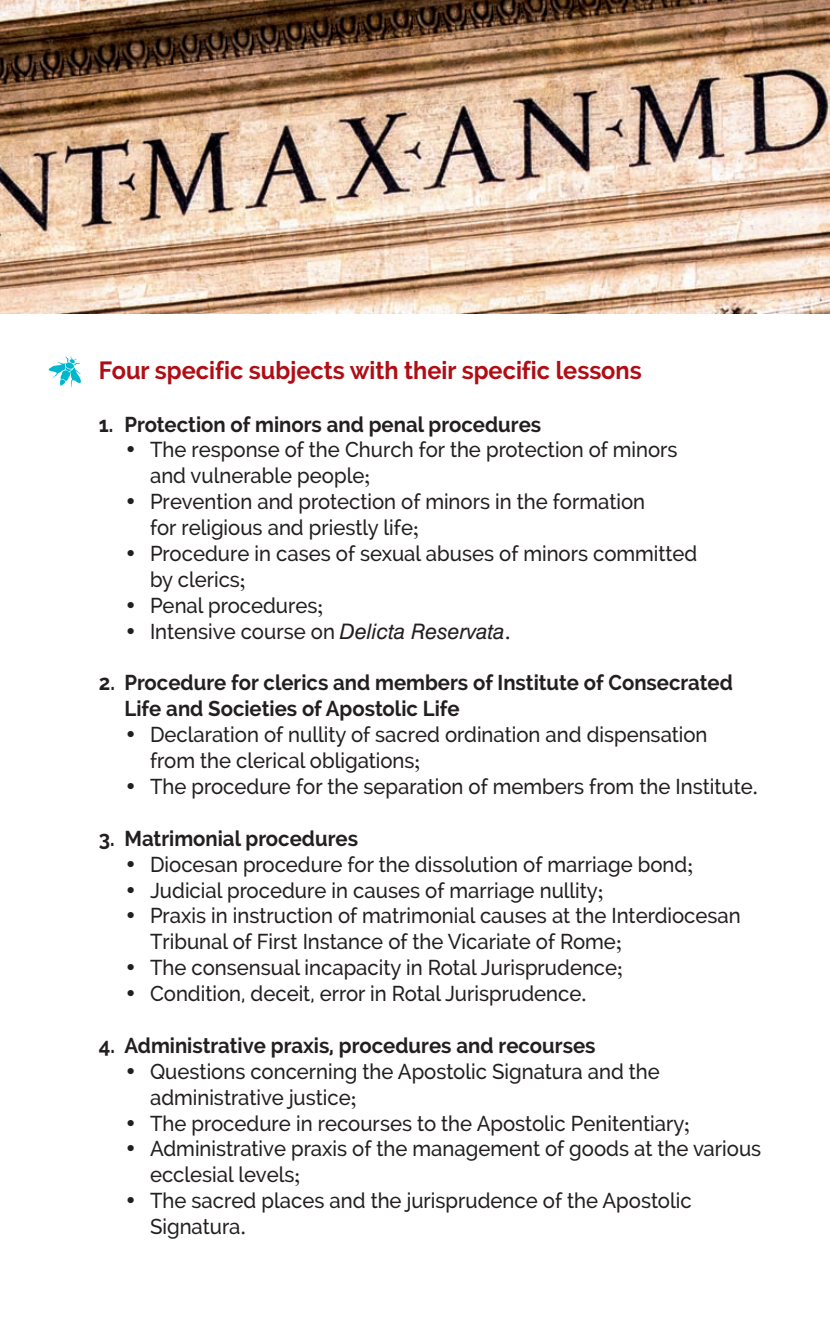
<style>
.page{position:relative;width:830px;height:1340px;background:#fff}
.page>*{position:absolute;margin:0;border:0;box-sizing:border-box;transform-origin:0 0}
.t1{font:700 24.75px "Raleway";color:#b00d15;scale:.95 1}
.t2{font:500 21.38px/25.9px "Raleway";color:#231f20;scale:.95 1}
.t3{font:700 21.38px/25.9px "Raleway";color:#231f20;scale:.95 1}
.s1{font-family:"Swiss 721 BT";font-weight:700}
.s2{font-family:"Sabon";font-weight:400}
.s3{font-family:"Swiss 721 BT";font-weight:400;font-style:italic}
</style>
<div class="page">
<svg style="left:49px;top:356px;width:32px;height:31px"></svg>
<img style="left:0;top:0;width:829px;height:313px">
<p class="t1" style="left:99px;top:360px;width:572px">Four specific subjects with their specific lessons</p>
<p class="t3" style="left:99px;top:413px;width:467px">1. Protection of minors and penal procedures</p>
<p class="t2" style="left:150px;top:439px;width:556px;text-indent:-26px"><span class="s1">•</span> The response of the Church for the protection of minors and vulnerable people<span class="s2">;</span></p>
<p class="t2" style="left:150px;top:491px;width:522px;text-indent:-26px"><span class="s1">•</span> Prevention and protection of minors in the formation for religious and priestly life<span class="s2">;</span></p>
<p class="t2" style="left:150px;top:542px;width:577px;text-indent:-26px"><span class="s1">•</span> Procedure in cases of sexual abuses of minors committed by clerics<span class="s2">;</span></p>
<p class="t2" style="left:124px;top:594px;width:210px"><span class="s1">•</span> Penal procedures<span class="s2">;</span></p>
<p class="t2" style="left:124px;top:620px;width:408px"><span class="s1">•</span> Intensive course on <span class="s3">Delicta Reservata</span><span class="s2">.</span></p>
<p class="t3" style="left:124px;top:672px;width:641px;text-indent:-26px">2. Procedure for clerics and members of Institute of Consecrated<br>Life and Societies of Apostolic Life</p>
<p class="t2" style="left:150px;top:724px;width:588px;text-indent:-26px"><span class="s1">•</span> Declaration of nullity of sacred ordination and dispensation from the clerical obligations<span class="s2">;</span></p>
<p class="t2" style="left:124px;top:775px;width:668px"><span class="s1">•</span> The procedure for the separation of members from the Institute<span class="s2">.</span></p>
<p class="t3" style="left:99px;top:827px;width:274px">3. Matrimonial procedures</p>
<p class="t2" style="left:124px;top:853px;width:599px"><span class="s1">•</span> Diocesan procedure for the dissolution of marriage bond<span class="s2">;</span></p>
<p class="t2" style="left:124px;top:879px;width:505px"><span class="s1">•</span> Judicial procedure in causes of marriage nullity<span class="s2">;</span></p>
<p class="t2" style="left:150px;top:905px;width:623px;text-indent:-26px"><span class="s1">•</span> Praxis in instruction of matrimonial causes at the Interdiocesan<br>Tribunal of First Instance of the Vicariate of Rome<span class="s2">;</span></p>
<p class="t2" style="left:124px;top:956px;width:525px"><span class="s1">•</span> The consensual incapacity in Rotal Jurisprudence<span class="s2">;</span></p>
<p class="t2" style="left:124px;top:982px;width:488px"><span class="s1">•</span> Condition, deceit, error in Rotal Jurisprudence<span class="s2">.</span></p>
<p class="t3" style="left:99px;top:1034px;width:524px">4. Administrative praxis, procedures and recourses</p>
<p class="t2" style="left:150px;top:1060px;width:538px;text-indent:-26px"><span class="s1">•</span> Questions concerning the Apostolic Signatura and the administrative justice<span class="s2">;</span></p>
<p class="t2" style="left:124px;top:1112px;width:596px"><span class="s1">•</span> The procedure in recourses to the Apostolic Penitentiary<span class="s2">;</span></p>
<p class="t2" style="left:150px;top:1138px;width:644px;text-indent:-26px"><span class="s1">•</span> Administrative praxis of the management of goods at the various ecclesial levels<span class="s2">;</span></p>
<p class="t2" style="left:150px;top:1189px;width:571px;text-indent:-26px"><span class="s1">•</span> The sacred places and the jurisprudence of the Apostolic<br>Signatura<span class="s2">.</span></p>
</div>
